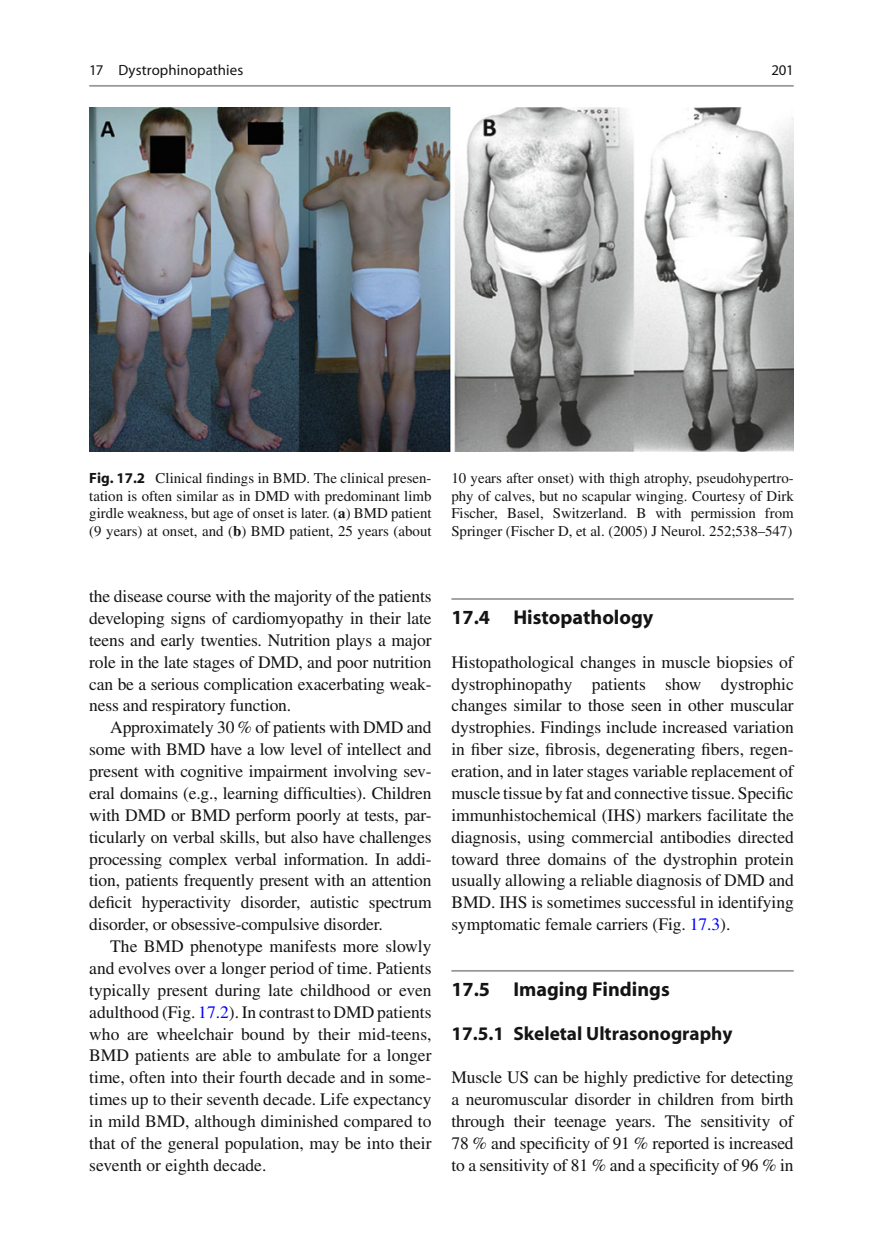
<style>
.page{position:relative;width:883px;height:1260px;background:#fff}
.page>*{position:absolute;margin:0;border:0;box-sizing:border-box;transform-origin:0 0}
.t1{font:700 20.12px "Myriad";color:#131413}
.t2{font:700 19.25px "Myriad";color:#131413}
.t3{font:17.5px/21.9px "Times";letter-spacing:-.01em;color:#131413;text-align:justify}
.t4{font:14.88px/17.5px "Times";color:#131413;text-align:justify}
.t5{font:14.88px "Myriad";letter-spacing:.005em;color:#131413}
.s1{font-family:"Myriad";font-weight:700}
.s2{font-weight:700}
.s3{color:#00f}
</style>
<div class="page">
<hr style="left:89px;top:85px;width:705px;height:2px;background:#989898">
<hr style="left:451px;top:598px;width:343px;height:2px;background:#989898">
<hr style="left:451px;top:970px;width:343px;height:2px;background:#989898">
<img style="left:89px;top:107px;width:705px;height:345px">
<p class="t5" style="left:89px;top:64px;width:155px">17 Dystrophinopathies</p>
<p class="t5" style="left:771px;top:64px;width:24px">201</p>
<p class="t4" style="left:89px;top:471px;width:344px"><span class="s1">Fig. 17.2</span> Clinical fi ndings in BMD. The clinical presen&shy;tation is often similar as in DMD with predominant limb girdle weakness, but age of onset is later. ( <span class="s2">a</span> ) BMD patient (9 years) at onset, and ( <span class="s2">b</span> ) BMD patient, 25 years (about</p>
<p class="t4" style="left:451px;top:471px;width:344px">10 years after onset) with thigh atrophy, pseudohypertro&shy;phy of calves, but no scapular winging. Courtesy of Dirk Fischer, Basel, Switzerland. B with permission from Springer (Fischer D, et al. (2005) J Neurol. 252;538–547)</p>
<p class="t3" style="left:89px;top:587px;width:344px">the disease course with the majority of the patients developing signs of cardiomyopathy in their late teens and early twenties. Nutrition plays a major role in the late stages of DMD, and poor nutrition can be a serious complication exacerbating weak&shy;ness and respiratory function.</p>
<p class="t3" style="left:89px;top:718px;width:344px;text-indent:21px">Approximately 30 % of patients with DMD and some with BMD have a low level of intellect and present with cognitive impairment involving sev&shy;eral domains (e.g., learning dif fi culties). Children with DMD or BMD perform poorly at tests, par&shy;ticularly on verbal skills, but also have challenges processing complex verbal information. In addi&shy;tion, patients frequently present with an attention de fi cit hyperactivity disorder, autistic spectrum disorder, or obsessive-compulsive disorder.</p>
<p class="t3" style="left:89px;top:937px;width:344px;text-indent:21px">The BMD phenotype manifests more slowly and evolves over a longer period of time. Patients typically present during late childhood or even adulthood (Fig. <span class="s3">17.2</span> ). In contrast to DMD patients who are wheelchair bound by their mid-teens, BMD patients are able to ambulate for a longer time, often into their fourth decade and in some&shy;times up to their seventh decade. Life expectancy in mild BMD, although diminished compared to that of the general population, may be into their seventh or eighth decade.</p>
<p class="t1" style="left:451px;top:610px;width:203px">17.4 Histopathology</p>
<p class="t3" style="left:451px;top:653px;width:344px">Histopathological changes in muscle biopsies of dystrophinopathy patients show dystrophic changes similar to those seen in other muscular dystrophies. Findings include increased variation in fi ber size, fi brosis, degenerating fi bers, regen&shy;eration, and in later stages variable replacement of muscle tissue by fat and connective tissue. Speci fi c immunhistochemical (IHS) markers facilitate the diagnosis, using commercial antibodies directed toward three domains of the dystrophin protein usually allowing a reliable diagnosis of DMD and BMD. IHS is sometimes successful in identifying symptomatic female carriers (Fig. <span class="s3">17.3</span> ).</p>
<p class="t1" style="left:451px;top:982px;width:220px">17.5 Imaging Findings</p>
<p class="t2" style="left:451px;top:1026px;width:283px">17.5.1 Skeletal Ultrasonography</p>
<p class="t3" style="left:451px;top:1068px;width:344px">Muscle US can be highly predictive for detecting a neuromuscular disorder in children from birth through their teenage years. The sensitivity of 78 % and speci fi city of 91 % reported is increased to a sensitivity of 81 % and a speci fi city of 96 % in</p>
</div>
